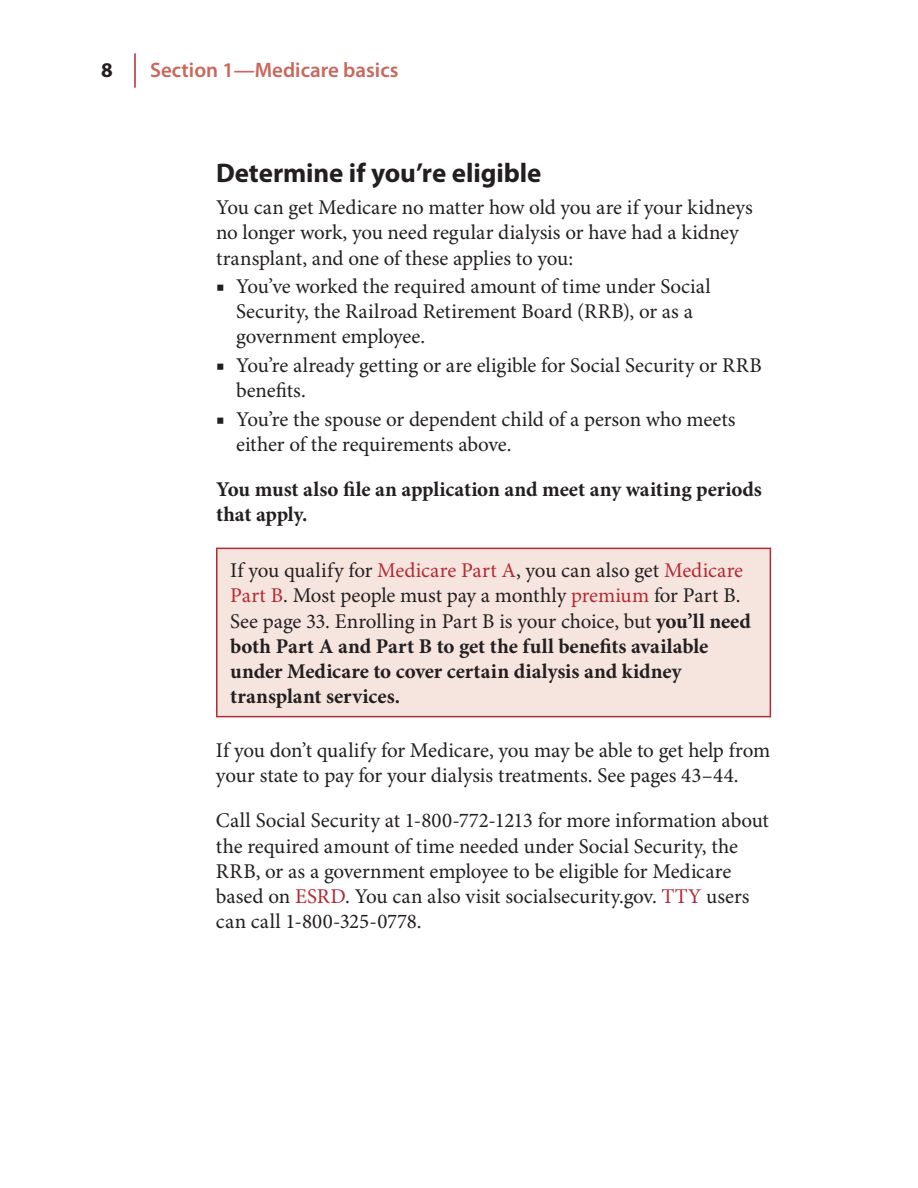
<style>
.page{position:relative;width:918px;height:1188px;background:#fff}
.page>*{position:absolute;margin:0;border:0;box-sizing:border-box;transform-origin:0 0}
.t1{font:700 27px "Myriad Pro";letter-spacing:-.005em;color:#231f20}
.t2{font:21px/25.2px "Minion Pro";letter-spacing:-.005em;color:#231f20}
.t3{font:700 21px/25.2px "Minion Pro";color:#231f20}
.t4{font:600 21px "Myriad Pro";color:#c9675c}
.t5{font:700 21px "Myriad Pro";color:#231f20}
.s1{font-weight:400}
.s2{font-weight:400;color:#b32a33}
.s3{color:#b32a33}
</style>
<div class="page">
<hr style="left:134px;top:53px;width:2px;height:35px;background:#b32a33">
<div style="left:217px;top:548px;width:553px;height:169px;background:#f6e5df"></div>
<hr style="left:216px;top:716px;width:555px;height:1px;background:#b32a33">
<hr style="left:770px;top:549px;width:1px;height:167px;background:#b32a33">
<hr style="left:216px;top:549px;width:2px;height:167px;background:#b32a33">
<hr style="left:216px;top:548px;width:555px;height:1px;background:#b32a33">
<p class="t5" style="left:101px;top:58px;width:13px">8</p>
<p class="t4" style="left:150px;top:58px;width:250px">Section 1—Medicare basics</p>
<h3 class="t1" style="left:216px;top:158px;width:327px">Determine if you’re eligible</h3>
<p class="t2" style="left:216px;top:196px;width:538px">You can get Medicare no matter how old you are if your kidneys no longer work, you need regular dialysis or have had a kidney transplant, and one of these applies to you:</p>
<p class="t2" style="left:236px;top:275px;width:476px;text-indent:-20px">■ You’ve worked the required amount of time under Social<br>Security, the Railroad Retirement Board (RRB), or as a government employee.</p>
<p class="t2" style="left:236px;top:353px;width:527px;text-indent:-20px">■ You’re already getting or are eligible for Social Security or RRB benefts.</p>
<p class="t2" style="left:236px;top:407px;width:501px;text-indent:-20px">■ You’re the spouse or dependent child of a person who meets either of the requirements above.</p>
<p class="t3" style="left:216px;top:478px;width:547px">You must also fle an application and meet any waiting periods that apply.</p>
<p class="t3" style="left:230px;top:559px;width:522px"><span class="s1">If you qualify for</span> <span class="s2">Medicare Part A</span><span class="s1">, you can also get</span> <span class="s2">Medicare Part B</span><span class="s1">. Most people must pay a monthly</span> <span class="s2">premium</span> <span class="s1">for Part B.<br>See page 33. Enrolling in Part B is your choice, but</span> you’ll need both Part A and Part B to get the full benefts available under Medicare to cover certain dialysis and kidney transplant services.</p>
<p class="t2" style="left:216px;top:738px;width:556px">If you don’t qualify for Medicare, you may be able to get help from your state to pay for your dialysis treatments. See pages 43–44.</p>
<p class="t2" style="left:216px;top:809px;width:554px">Call Social Security at 1-800-772-1213 for more information about the required amount of time needed under Social Security, the RRB, or as a government employee to be eligible for Medicare based on <span class="s3">ESRD</span>. You can also visit socialsecurity.gov. <span class="s3">TTY</span> users can call 1-800-325-0778.</p>
</div>
